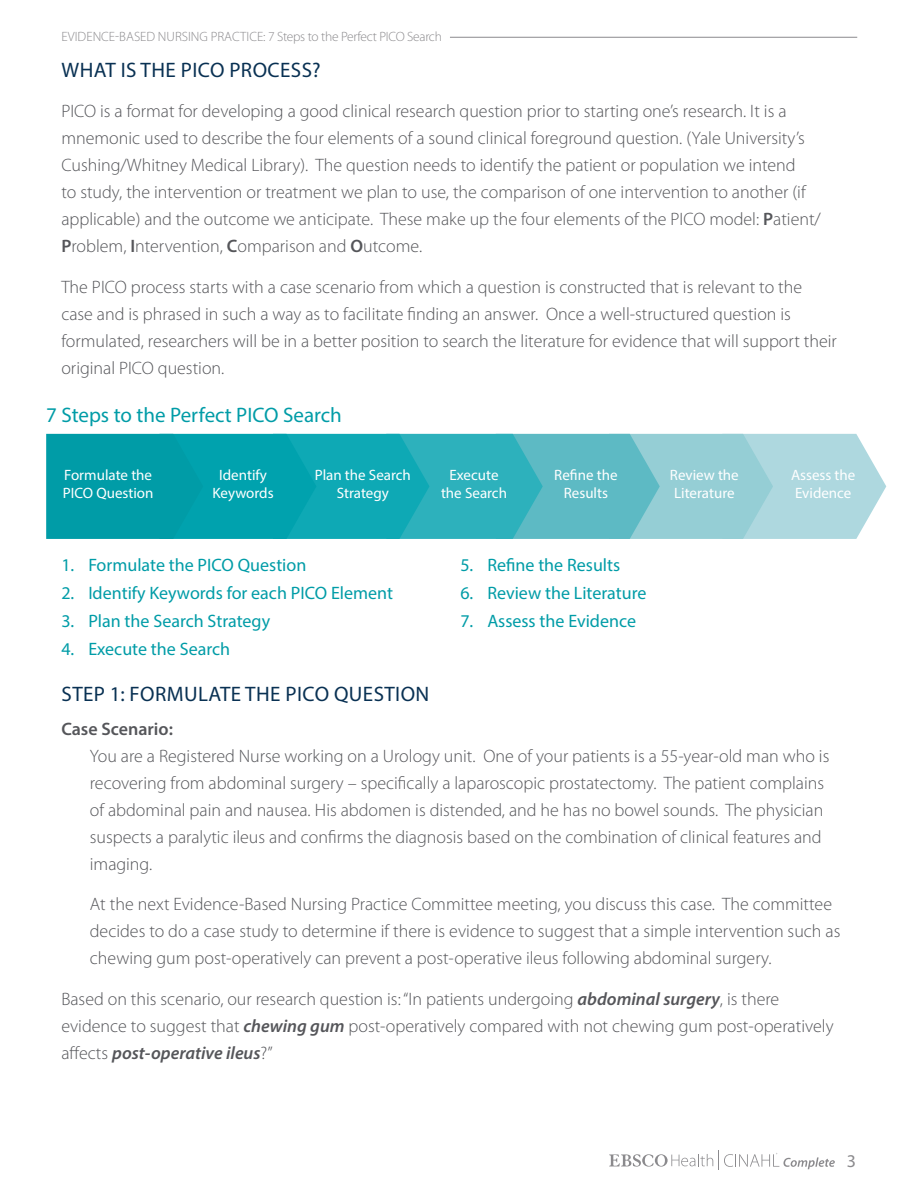
<style>
.page{position:relative;width:918px;height:1188px;background:#fff}
.page>*{position:absolute;margin:0;border:0;box-sizing:border-box;transform-origin:0 0}
.Subhead_3{font:21px "Myriad Pro";letter-spacing:.02em;color:#093153}
.Body_2{font:21px "Myriad Pro";color:#009ca7}
.Body_2-2{font:21px "Myriad Pro";letter-spacing:.02em;color:#093153}
.Body_2-3{font:300 18px/27px "Myriad Pro";color:#55565a}
.t1{font:18px "Myriad Pro";color:#009ca7}
.t2{font:18px "Myriad Pro";color:#8b8a8d}
.t3{font:15px/18px "Myriad Pro";color:#fff;text-align:center}
.t4{font:300 13.5px "Myriad Pro";color:#8b8a8d}
.s1{font-weight:600}
.s2{font-weight:600;font-style:italic}
</style>
<div class="page">
<hr style="left:450px;top:37px;width:407px;height:1px;background:#8b8a8d">
<svg style="left:609px;top:1154px;width:104px;height:13px"></svg>
<svg style="left:724px;top:1153px;width:111px;height:17px"></svg>
<svg style="left:46px;top:434px;width:840px;height:105px;background:#44b6c0"></svg>
<p class="t4" style="left:61px;top:29px;width:382px">EVIDENCE-BASED NURSING PRACTICE: 7 Steps to the Perfect PICO Search</p>
<p class="Body_2-2" style="left:62px;top:57px;width:261px">WHAT IS THE PICO PROCESS?</p>
<p class="Body_2-3" style="left:61px;top:98px;width:761px">PICO is a format for developing a good clinical research question prior to starting one’s research. It is a mnemonic used to describe the four elements of a sound clinical foreground question. (Yale University’s Cushing/Whitney Medical Library). The question needs to identify the patient or population we intend<br>to study, the intervention or treatment we plan to use, the comparison of one intervention to another (if applicable) and the outcome we anticipate. These make up the four elements of the PICO model: <span class="s1">P</span>atient/ <span class="s1">P</span>roblem, <span class="s1">I</span>ntervention, <span class="s1">C</span>omparison and <span class="s1">O</span>utcome.</p>
<p class="Body_2-3" style="left:61px;top:273px;width:777px">The PICO process starts with a case scenario from which a question is constructed that is relevant to the case and is phrased in such a way as to facilitate finding an answer. Once a well-structured question is formulated, researchers will be in a better position to search the literature for evidence that will support their original PICO question.</p>
<p class="Body_2" style="left:46px;top:402px;width:297px">7 Steps to the Perfect PICO Search</p>
<p class="t3" style="left:63px;top:466px;width:92px;text-align:left">Formulate the<br>PICO Question</p>
<p class="t3" style="left:213px;top:466px;width:63px">Identify<br>Keywords</p>
<p class="t3" style="left:315px;top:466px;width:98px">Plan the Search<br>Strategy</p>
<p class="t3" style="left:441px;top:466px;width:68px">Execute the Search</p>
<p class="t3" style="left:554px;top:466px;width:65px">Refine the<br>Results</p>
<p class="t3" style="left:670px;top:466px;width:70px;text-align:left">Review the<br>Literature</p>
<p class="t3" style="left:791px;top:466px;width:66px;text-align:left">Assess the<br>Evidence</p>
<p class="t1" style="left:61px;top:554px;width:247px">1. Formulate the PICO Question</p>
<p class="t1" style="left:61px;top:582px;width:333px">2. Identify Keywords for each PICO Element</p>
<p class="t1" style="left:61px;top:610px;width:210px">3. Plan the Search Strategy</p>
<p class="t1" style="left:61px;top:638px;width:170px">4. Execute the Search</p>
<p class="t1" style="left:460px;top:554px;width:161px">5. Refine the Results</p>
<p class="t1" style="left:460px;top:582px;width:188px">6. Review the Literature</p>
<p class="t1" style="left:460px;top:610px;width:177px">7. Assess the Evidence</p>
<p class="Subhead_3" style="left:62px;top:681px;width:369px">STEP 1: FORMULATE THE PICO QUESTION</p>
<p class="Body_2-3" style="left:90px;top:716px;width:741px;text-indent:-28px"><span class="s1">Case Scenario:<br></span>You are a Registered Nurse working on a Urology unit. One of your patients is a 55-year-old man who is recovering from abdominal surgery – specifically a laparoscopic prostatectomy. The patient complains of abdominal pain and nausea. His abdomen is distended, and he has no bowel sounds. The physician suspects a paralytic ileus and confirms the diagnosis based on the combination of clinical features and imaging.</p>
<p class="Body_2-3" style="left:90px;top:891px;width:752px">At the next Evidence-Based Nursing Practice Committee meeting, you discuss this case. The committee decides to do a case study to determine if there is evidence to suggest that a simple intervention such as chewing gum post-operatively can prevent a post-operative ileus following abdominal surgery.</p>
<p class="Body_2-3" style="left:61px;top:986px;width:774px">Based on this scenario, our research question is: “In patients undergoing <span class="s2">abdominal surgery</span>, is there evidence to suggest that <span class="s2">chewing gum</span> post-operatively compared with not chewing gum post-operatively affects <span class="s2">post-operative ileus</span>?”</p>
<p class="t2" style="left:847px;top:1150px;width:11px">3</p>
</div>
